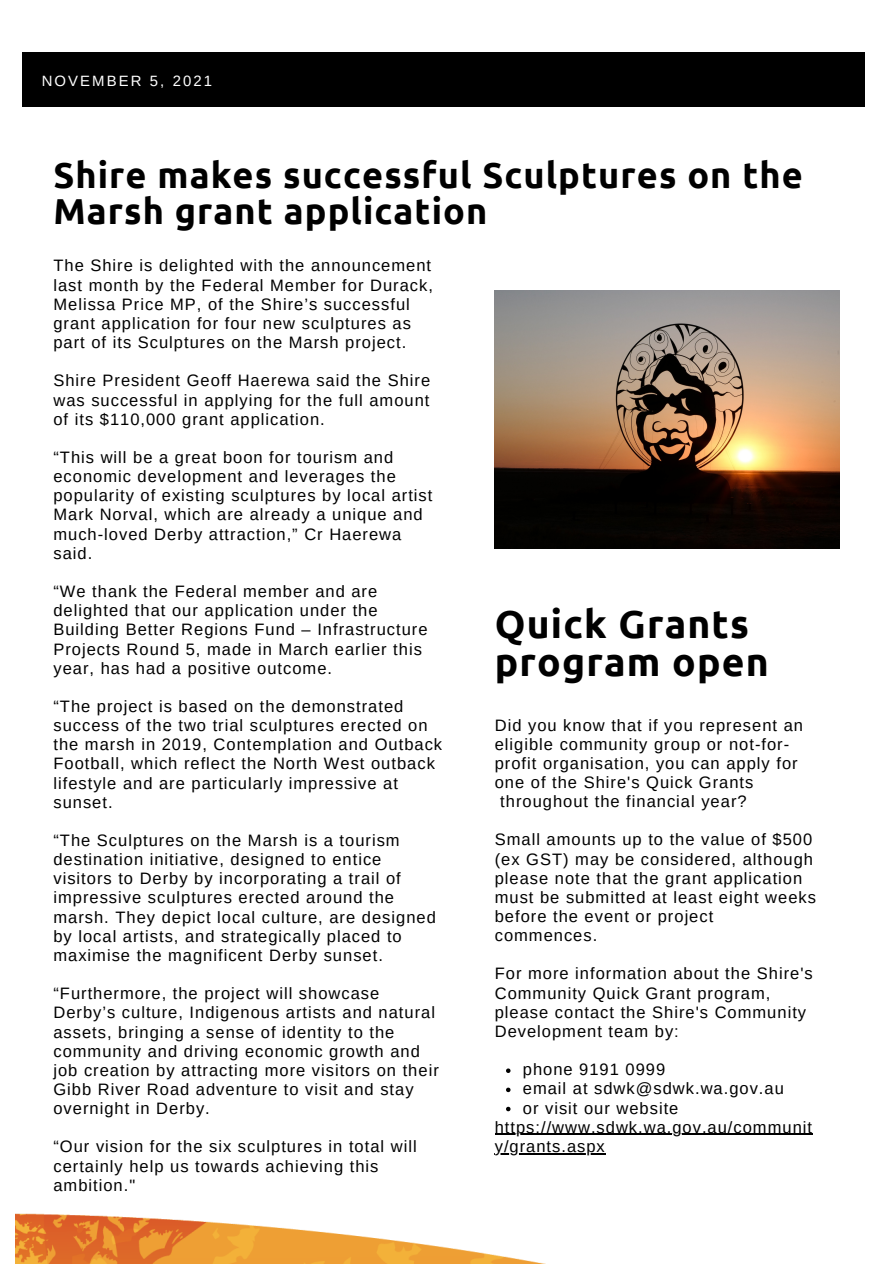
<style>
.page{position:relative;width:894px;height:1264px;background:#fff}
.page>*{position:absolute;margin:0;border:0;box-sizing:border-box;transform-origin:0 0}
.t1{font:700 39px/38.2px "Ubuntu";letter-spacing:.03em;color:#000}
.t2{font:700 36px/36px "Ubuntu";letter-spacing:.03em;color:#000}
.t3{font:16.5px/19.2px "Arimo";letter-spacing:.06em;color:#000}
.t4{font:14.85px "Arimo";letter-spacing:.14em;color:#fff}
</style>
<div class="page">
<div style="left:22px;top:52px;width:843px;height:54px;background:#000"></div>
<img style="left:15px;top:1213px;width:526px;height:50px">
<img style="left:494px;top:291px;width:345px;height:257px">
<svg style="left:506px;top:1068px;width:4px;height:4px"></svg>
<svg style="left:506px;top:1087px;width:4px;height:5px"></svg>
<svg style="left:506px;top:1106px;width:4px;height:5px"></svg>
<hr style="left:494px;top:1133px;width:318px;height:1px;background:#000">
<hr style="left:494px;top:1152px;width:111px;height:2px;background:#000">
<p class="t4" style="left:42px;top:72px;width:172px">NOVEMBER 5, 2021</p>
<p class="t2" style="left:53px;top:156px;width:750px">Shire makes successful Sculptures on the<br>Marsh grant application</p>
<p class="t3" style="left:53px;top:256px;width:381px">The Shire is delighted with the announcement last month by the Federal Member for Durack, Melissa Price MP, of the Shire’s successful grant application for four new sculptures as part of its Sculptures on the Marsh project.</p>
<p class="t3" style="left:53px;top:371px;width:378px;text-align:justify">Shire President Geoff Haerewa said the Shire was successful in applying for the full amount of its $110,000 grant application.</p>
<p class="t3" style="left:53px;top:447px;width:380px">“This will be a great boon for tourism and economic development and leverages the popularity of existing sculptures by local artist Mark Norval, which are already a unique and much-loved Derby attraction,” Cr Haerewa said.</p>
<p class="t3" style="left:53px;top:581px;width:375px">“We thank the Federal member and are delighted that our application under the Building Better Regions Fund – Infrastructure Projects Round 5, made in March earlier this year, has had a positive outcome.</p>
<p class="t3" style="left:53px;top:696px;width:390px">“The project is based on the demonstrated success of the two trial sculptures erected on the marsh in 2019, Contemplation and Outback Football, which reflect the North West outback lifestyle and are particularly impressive at sunset.</p>
<p class="t3" style="left:53px;top:830px;width:384px">“The Sculptures on the Marsh is a tourism destination initiative, designed to entice visitors to Derby by incorporating a trail of impressive sculptures erected around the marsh. They depict local culture, are designed by local artists, and strategically placed to maximise the magnificent Derby sunset.</p>
<p class="t3" style="left:53px;top:983px;width:387px">“Furthermore, the project will showcase Derby’s culture, Indigenous artists and natural assets, bringing a sense of identity to the community and driving economic growth and job creation by attracting more visitors on their Gibb River Road adventure to visit and stay overnight in Derby.</p>
<p class="t3" style="left:53px;top:1137px;width:364px">“Our vision for the six sculptures in total will certainly help us towards achieving this ambition."</p>
<p class="t1" style="left:494px;top:604px;width:275px">Quick Grants program open</p>
<p class="t3" style="left:494px;top:715px;width:310px">Did you know that if you represent an</p>
<p class="t3" style="left:494px;top:734px;width:296px">eligible community group or not-for-</p>
<p class="t3" style="left:494px;top:753px;width:304px">profit organisation, you can apply for</p>
<p class="t3" style="left:494px;top:772px;width:260px">one of the Shire's Quick Grants</p>
<p class="t3" style="left:500px;top:791px;width:248px">throughout the financial year?</p>
<p class="t3" style="left:494px;top:830px;width:323px">Small amounts up to the value of $500 (ex GST) may be considered, although please note that the grant application must be submitted at least eight weeks before the event or project commences.</p>
<p class="t3" style="left:494px;top:964px;width:319px">For more information about the Shire's<br>Community Quick Grant program, please contact the Shire's Community<br>Development team by:</p>
<p class="t3" style="left:522px;top:1059px;width:144px">phone 9191 0999</p>
<p class="t3" style="left:522px;top:1079px;width:262px">email at sdwk@sdwk.wa.gov.au</p>
<p class="t3" style="left:522px;top:1098px;width:157px">or visit our website</p>
<p class="t3" style="left:494px;top:1117px;width:319px">https://www.sdwk.wa.gov.au/communit y/grants.aspx</p>
</div>
